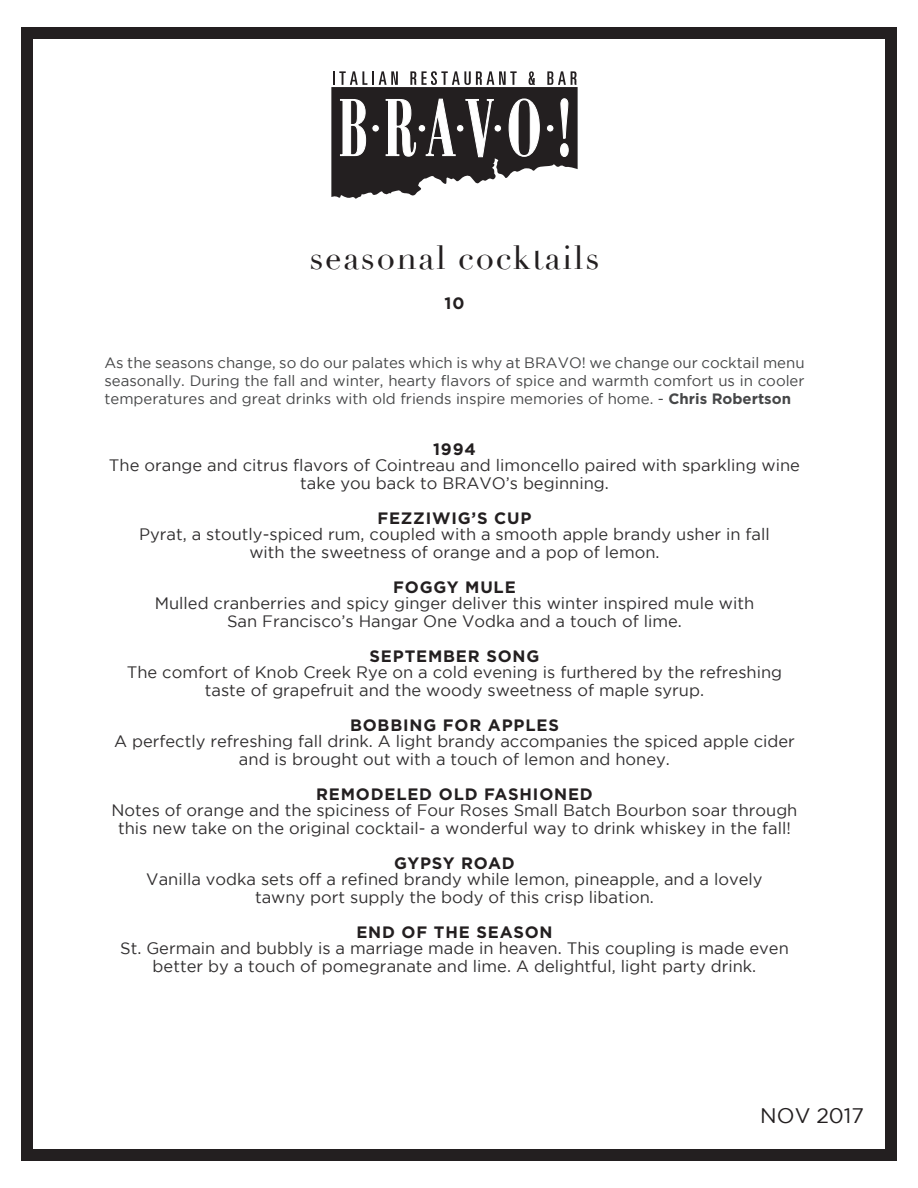
<style>
.page{position:relative;width:918px;height:1188px;background:#fff}
.page>*{position:absolute;margin:0;border:0;box-sizing:border-box;transform-origin:0 0}
.Section_Header{font:33px "Didot";letter-spacing:.05em;color:#231f20}
.Description_Styling{font:21px "Gotham";color:#231f20}
.Description_Styling-2{font:16.5px/18px "Gotham";color:#312f30;text-align:center}
.Menu_Item_and_Price{font:16.5px/18px "Gotham";color:#312f30;text-align:center}
.Menu_Item_and_Price-2{font:700 16.5px "Gotham";letter-spacing:.05em;color:#231f20}
.Section_Header-2{font:700 16.5px "Gotham";color:#231f20}
.Description_Styling-3{font:15px/18px "Gotham";color:#464748;text-align:justify}
.s1{font-weight:700}
</style>
<div class="page">
<div style="left:21px;top:27px;width:876px;height:1134px;border:12px solid #231f20"></div>
<svg style="left:331px;top:71px;width:247px;height:128px"></svg>
<p class="Section_Header" style="left:310px;top:237px;width:291px">seasonal cocktails</p>
<p class="Section_Header-2" style="left:445px;top:294px;width:21px">10</p>
<p class="Description_Styling-3" style="left:104px;top:353px;width:702px">As the seasons change, so do our palates which is why at BRAVO! we change our cocktail menu seasonally. During the fall and winter, hearty flavors of spice and warmth comfort us in cooler temperatures and great drinks with old friends inspire memories of home. - <span class="s1">Chris Robertson</span></p>
<p class="Menu_Item_and_Price-2" style="left:433px;top:439px;width:44px">1994</p>
<p class="Menu_Item_and_Price" style="left:109px;top:456px;width:693px">The orange and citrus flavors of Cointreau and limoncello paired with sparkling wine take you back to BRAVO’s beginning.</p>
<p class="Menu_Item_and_Price-2" style="left:377px;top:508px;width:156px">FEZZIWIG’S CUP</p>
<p class="Description_Styling-2" style="left:139px;top:525px;width:632px">Pyrat, a stoutly-spiced rum, coupled with a smooth apple brandy usher in fall</p>
<p class="Description_Styling-2" style="left:249px;top:543px;width:412px">with the sweetness of orange and a pop of lemon.</p>
<p class="Menu_Item_and_Price-2" style="left:393px;top:577px;width:124px">FOGGY MULE</p>
<p class="Description_Styling-2" style="left:155px;top:594px;width:601px">Mulled cranberries and spicy ginger deliver this winter inspired mule with</p>
<p class="Description_Styling-2" style="left:227px;top:612px;width:456px">San Francisco’s Hangar One Vodka and a touch of lime.</p>
<p class="Menu_Item_and_Price-2" style="left:370px;top:646px;width:171px">SEPTEMBER SONG</p>
<p class="Description_Styling-2" style="left:127px;top:663px;width:657px">The comfort of Knob Creek Rye on a cold evening is furthered by the refreshing taste of grapefruit and the woody sweetness of maple syrup.</p>
<p class="Menu_Item_and_Price-2" style="left:350px;top:715px;width:210px">BOBBING FOR APPLES</p>
<p class="Description_Styling-2" style="left:114px;top:732px;width:682px">A perfectly refreshing fall drink. A light brandy accompanies the spiced apple cider and is brought out with a touch of lemon and honey.</p>
<p class="Menu_Item_and_Price-2" style="left:316px;top:784px;width:278px">REMODELED OLD FASHIONED</p>
<p class="Description_Styling-2" style="left:112px;top:801px;width:687px">Notes of orange and the spiciness of Four Roses Small Batch Bourbon soar through this new take on the original cocktail- a wonderful way to drink whiskey in the fall!</p>
<p class="Menu_Item_and_Price-2" style="left:394px;top:853px;width:122px">GYPSY ROAD</p>
<p class="Description_Styling-2" style="left:146px;top:870px;width:618px">Vanilla vodka sets off a refined brandy while lemon, pineapple, and a lovely</p>
<p class="Description_Styling-2" style="left:255px;top:888px;width:400px">tawny port supply the body of this crisp libation.</p>
<p class="Menu_Item_and_Price-2" style="left:356px;top:922px;width:198px">END OF THE SEASON</p>
<p class="Description_Styling-2" style="left:120px;top:939px;width:670px">St. Germain and bubbly is a marriage made in heaven. This coupling is made even better by a touch of pomegranate and lime. A delightful, light party drink.</p>
<p class="Description_Styling" style="left:760px;top:1104px;width:105px">NOV 2017</p>
</div>
